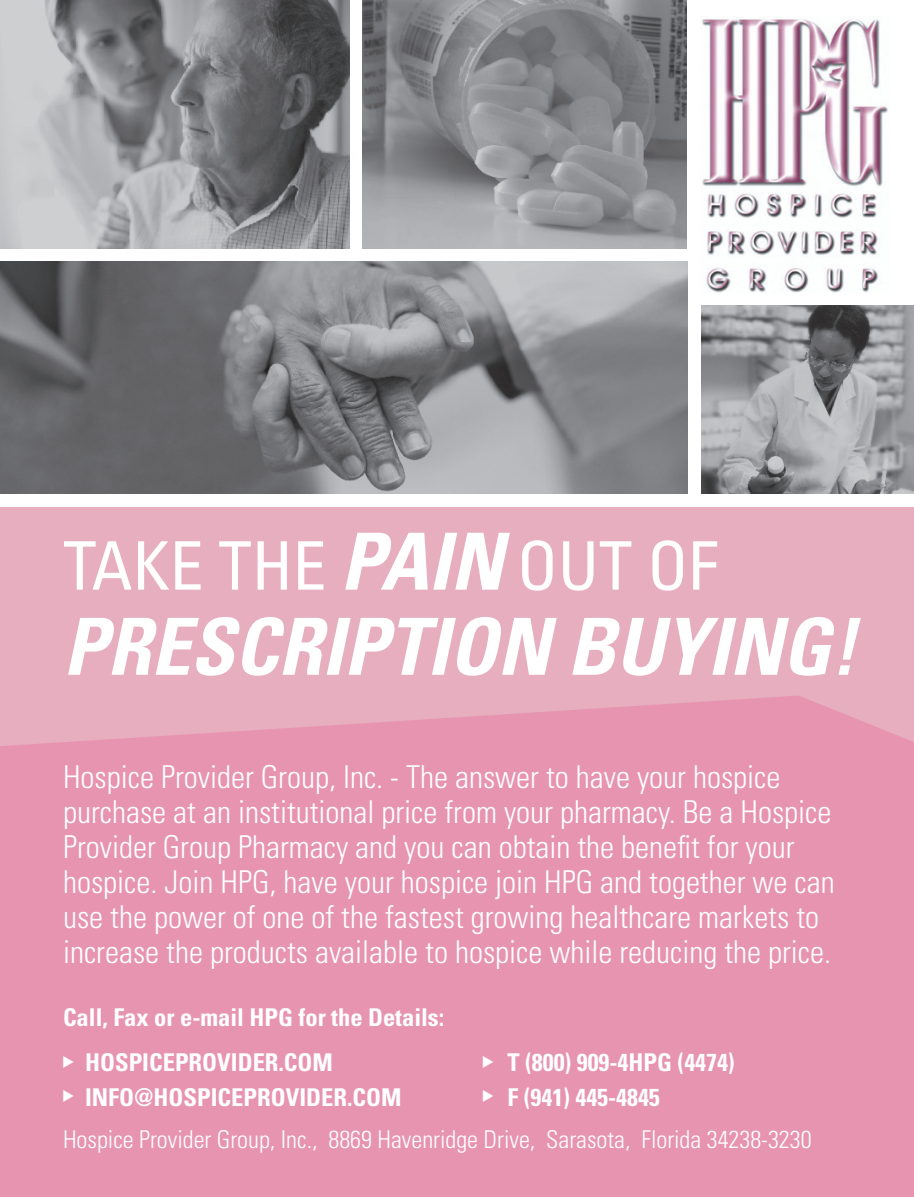
<style>
.page{position:relative;width:914px;height:1197px;background:#fff}
.page>*{position:absolute;margin:0;border:0;box-sizing:border-box;transform-origin:0 0}
.t1{font:italic 700 condensed 78.75px "Univers";color:#fff}
.t2{font:condensed 66.85px "Univers";color:#fff}
.t3{font:300 condensed 31.5px/35px "Univers";color:#fff}
.t4{font:700 condensed 24.5px "Univers";color:#fff}
.t5{font:300 condensed 24.5px "Univers";color:#fff}
.s1{font-weight:700;font-style:italic;font-size:78.75px}
</style>
<div class="page">
<div style="left:0;top:507px;width:914px;height:690px;background:#e6aebf"></div>
<div style="left:0;top:696px;width:914px;height:501px;background:#e794b0"></div>
<img style="left:702px;top:19px;width:186px;height:274px">
<img style="left:0;top:0;width:349px;height:248px">
<img style="left:362px;top:0;width:324px;height:248px">
<img style="left:0;top:262px;width:687px;height:232px">
<img style="left:701px;top:306px;width:213px;height:188px">
<svg style="left:63px;top:1055px;width:11px;height:13px"></svg>
<svg style="left:63px;top:1089px;width:11px;height:13px"></svg>
<svg style="left:483px;top:1055px;width:10px;height:13px"></svg>
<svg style="left:483px;top:1089px;width:10px;height:13px"></svg>
<p class="t2" style="left:63px;top:524px;width:656px">TAKE THE <span class="s1">PAIN</span> OUT OF</p>
<p class="t1" style="left:63px;top:598px;width:794px">PRESCRIPTION BUYING!</p>
<p class="t3" style="left:63px;top:759px;width:773px">Hospice Provider Group, Inc. - The answer to have your hospice purchase at an institutional price from your pharmacy. Be a Hospice Provider Group Pharmacy and you can obtain the benefit for your hospice. Join HPG, have your hospice join HPG and together we can use the power of one of the fastest growing healthcare markets to increase the products available to hospice while reducing the price.</p>
<p class="t4" style="left:63px;top:1002px;width:383px">Call, Fax or e-mail HPG for the Details:</p>
<p class="t4" style="left:85px;top:1047px;width:249px">HOSPICEPROVIDER.COM</p>
<p class="t4" style="left:85px;top:1082px;width:318px">INFO@HOSPICEPROVIDER.COM</p>
<p class="t4" style="left:507px;top:1047px;width:229px">T (800) 909-4HPG (4474)</p>
<p class="t4" style="left:507px;top:1082px;width:154px">F (941) 445-4845</p>
<p class="t5" style="left:63px;top:1125px;width:750px">Hospice Provider Group, Inc., 8869 Havenridge Drive, Sarasota, Florida 34238-3230</p>
</div>
